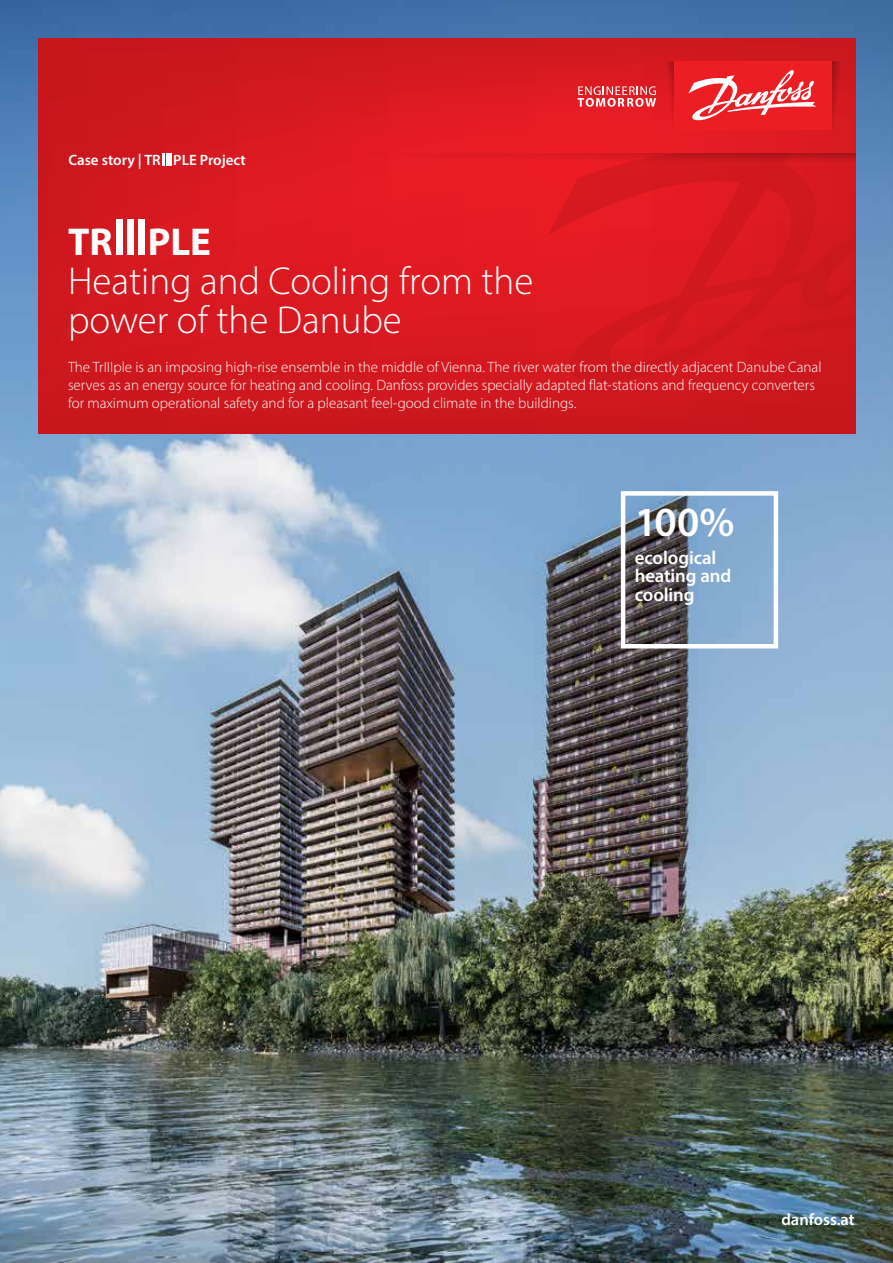
<style>
.page{position:relative;width:893px;height:1263px;background:#fff}
.page>*{position:absolute;margin:0;border:0;box-sizing:border-box;transform-origin:0 0}
.t1{font:600 41.7px "Myriad Pro";color:#fff}
.t2{font:300 39px/39px "Myriad Pro";color:#fff}
.t3{font:700 39px "Myriad Pro";color:#fff}
.t4{font:600 18.75px/18.8px "Myriad Pro";letter-spacing:-.005em;color:#fff}
.t5{font:600 16.5px "Myriad Pro";color:#fff}
.t6{font:300 15px/18px "Myriad Pro";color:#fff}
.t7{font:600 15px "Myriad Pro";color:#fff}
</style>
<div class="page">
<img style="left:0;top:0;width:893px;height:1263px">
<svg style="left:38px;top:38px;width:817px;height:396px;background:#d51820"></svg>
<svg style="left:547px;top:166px;width:308px;height:217px;background:#d71920"></svg>
<svg style="left:162px;top:153px;width:10px;height:12px"></svg>
<div style="left:621px;top:491px;width:157px;height:157px;border:4px solid #fff"></div>
<div style="left:116px;top:220px;width:6px;height:35px;background:#fff"></div>
<div style="left:127px;top:220px;width:6px;height:35px;background:#fff"></div>
<div style="left:138px;top:220px;width:6px;height:35px;background:#fff"></div>
<svg style="left:832px;top:61px;width:13px;height:69px"></svg>
<svg style="left:662px;top:61px;width:12px;height:69px"></svg>
<svg style="left:358px;top:153px;width:497px;height:13px;background:#d71920"></svg>
<div style="left:674px;top:61px;width:158px;height:69px;background:#ed1d24"></div>
<svg style="left:577px;top:86px;width:79px;height:21px;background:#eb686d"></svg>
<svg style="left:688px;top:70px;width:128px;height:51px"></svg>
<p class="t7" style="left:68px;top:151px;width:179px">Case story | TR PLE Project</p>
<h2 class="t3" style="left:68px;top:216px;width:145px">TR PLE</h2>
<h2 class="t2" style="left:68px;top:261px;width:467px">Heating and Cooling from the power of the Danube</h2>
<p class="t6" style="left:68px;top:358px;width:755px">The TrIIIple is an imposing high-rise ensemble in the middle of Vienna. The river water from the directly adjacent Danube Canal serves as an energy source for heating and cooling. Danfoss provides specially adapted flat-stations and frequency converters for maximum operational safety and for a pleasant feel-good climate in the buildings.</p>
<h1 class="t1" style="left:635px;top:496px;width:101px">100%</h1>
<p class="t4" style="left:635px;top:547px;width:98px">ecological heating and cooling</p>
<p class="t5" style="left:781px;top:1209px;width:75px">danfoss.at</p>
</div>
